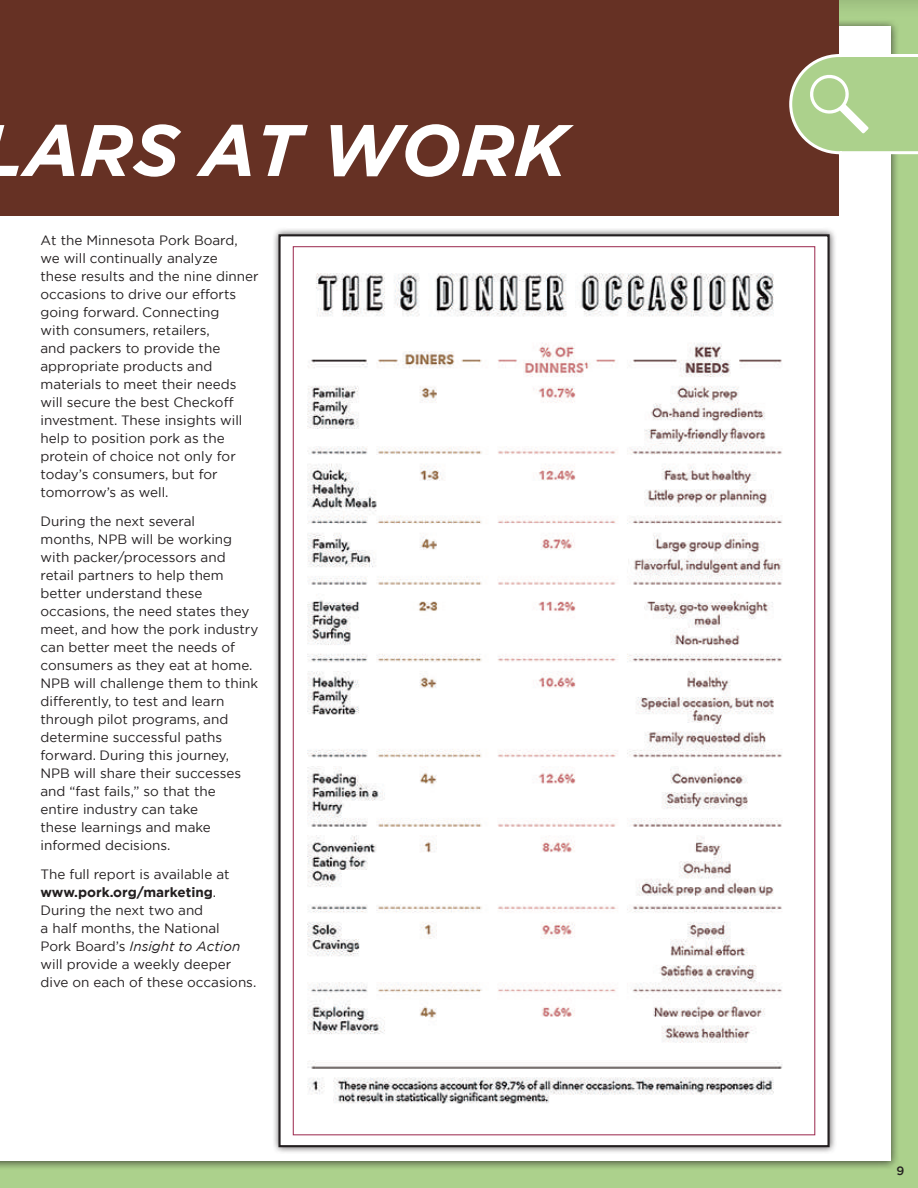
<style>
.page{position:relative;width:918px;height:1188px;background:#fff}
.page>*{position:absolute;margin:0;border:0;box-sizing:border-box;transform-origin:0 0}
.t1{font:italic 700 72.75px "Gotham";color:#fff}
.t2{font:13.5px/18px "Gotham";color:#231f20}
.t3{font:500 12px "Gotham";color:#231f20}
.s1{font-weight:700}
.s2{font-style:italic}
</style>
<div class="page">
<div style="left:0;top:0;width:918px;height:1188px;background:#231f20;opacity:.5"></div>
<div style="left:0;top:27px;width:891px;height:1134px;background:#fff"></div>
<div style="left:0;top:0;width:838px;height:216px;background:#663124"></div>
<div style="left:272px;top:227px;width:565px;height:927px;background:#231f20;opacity:.75"></div>
<div style="left:280px;top:235px;width:549px;height:911px;background:#fff"></div>
<img style="left:292px;top:256px;width:490px;height:869px">
<svg style="left:789px;top:52px;width:129px;height:104px"></svg>
<h1 class="t1" style="left:24px;top:102px;width:544px">ARS AT WORK</h1>
<p class="t2" style="left:40px;top:231px;width:220px">At the Minnesota Pork Board, we will continually analyze<br>these results and the nine dinner occasions to drive our efforts going forward. Connecting<br>with consumers, retailers,<br>and packers to provide the appropriate products and materials to meet their needs will secure the best Checkoff investment. These insights will help to position pork as the protein of choice not only for today’s consumers, but for tomorrow’s as well.</p>
<p class="t2" style="left:40px;top:512px;width:219px">During the next several<br>months, NPB will be working with packer/processors and retail partners to help them better understand these occasions, the need states they meet, and how the pork industry can better meet the needs of consumers as they eat at home.<br>NPB will challenge them to think differently, to test and learn through pilot programs, and determine successful paths forward. During this journey,<br>NPB will share their successes and “fast fails,” so that the<br>entire industry can take<br>these learnings and make informed decisions.</p>
<p class="t2" style="left:40px;top:864px;width:217px">The full report is available at <span class="s1">www.pork.org/marketing</span>.<br>During the next two and<br>a half months, the National<br>Pork Board’s <span class="s2">Insight to Action </span>will provide a weekly deeper dive on each of these occasions.</p>
<p class="t3" style="left:897px;top:1162px;width:9px">9</p>
</div>
